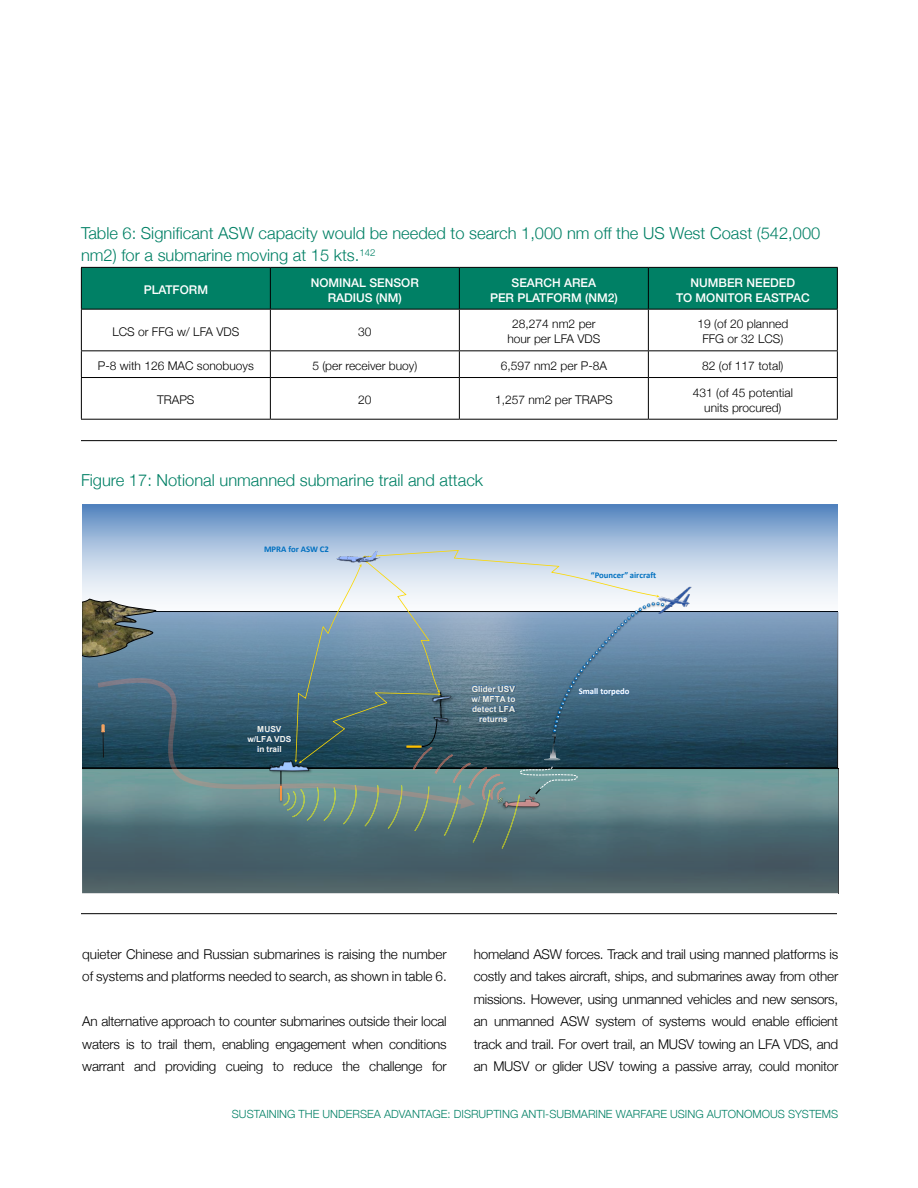
<style>
.page{position:relative;width:918px;height:1188px;background:#fff}
.page>*{position:absolute;margin:0;border:0;box-sizing:border-box;transform-origin:0 0}
.t1{font:300 16.5px/22.5px "Helvetica Neue";color:#008065}
.t2{font:300 13.5px/22.5px "Helvetica Neue";letter-spacing:-.015em;color:#000;text-align:justify}
.t3{font:300 12px/15px "Helvetica Neue";color:#000;text-align:center}
.t4{font:500 12px/15px "Helvetica Neue";color:#fff;text-align:center}
.t5{font:300 11.25px "Helvetica Neue";color:#008065}
.t6{font:700 8.7px "Calibri";color:#0070c0}
.t7{font:700 8.7px "Calibri";color:#fff}
.t8{font:700 8.25px/9.9px "Arial";color:#f4f1e3;text-align:center}
</style>
<div class="page">
<svg style="left:82px;top:504px;width:756px;height:97px;background:#afc6e1"></svg>
<svg style="left:82px;top:767px;width:756px;height:126px;background:#4f6970"></svg>
<div style="left:82px;top:612px;width:756px;height:155px;background:linear-gradient(to bottom,#87a8c9,#0d3143)"></div>
<svg style="left:82px;top:598px;width:75px;height:63px;background:#737a6f"></svg>
<img style="left:671px;top:586px;width:23px;height:28px">
<svg style="left:98px;top:678px;width:149px;height:131px;background:#476b79"></svg>
<svg style="left:247px;top:504px;width:424px;height:345px;background:#7592a3"></svg>
<img style="left:336px;top:551px;width:44px;height:12px">
<hr style="left:81px;top:440px;width:756px;height:1px;background:#000">
<hr style="left:81px;top:913px;width:756px;height:1px;background:#000">
<div style="left:82px;top:268px;width:755px;height:41px;background:#008065"></div>
<hr style="left:270px;top:268px;width:1px;height:41px;background:#000">
<hr style="left:459px;top:268px;width:1px;height:41px;background:#000">
<hr style="left:648px;top:268px;width:1px;height:41px;background:#000">
<hr style="left:81px;top:310px;width:1px;height:40px;background:#000">
<hr style="left:270px;top:310px;width:1px;height:40px;background:#000">
<hr style="left:459px;top:310px;width:1px;height:40px;background:#000">
<hr style="left:648px;top:310px;width:1px;height:40px;background:#000">
<hr style="left:837px;top:310px;width:1px;height:40px;background:#000">
<hr style="left:81px;top:350px;width:189px;height:1px;background:#000">
<svg style="left:81px;top:351px;width:1px;height:26px"></svg>
<hr style="left:270px;top:350px;width:189px;height:1px;background:#000">
<svg style="left:270px;top:351px;width:1px;height:26px"></svg>
<hr style="left:459px;top:350px;width:189px;height:1px;background:#000">
<svg style="left:459px;top:351px;width:1px;height:26px"></svg>
<hr style="left:648px;top:350px;width:190px;height:1px;background:#000">
<svg style="left:648px;top:351px;width:1px;height:26px"></svg>
<svg style="left:837px;top:351px;width:1px;height:26px"></svg>
<hr style="left:81px;top:377px;width:189px;height:1px;background:#000">
<hr style="left:81px;top:378px;width:1px;height:41px;background:#000">
<hr style="left:270px;top:377px;width:189px;height:1px;background:#000">
<hr style="left:270px;top:378px;width:1px;height:41px;background:#000">
<hr style="left:459px;top:377px;width:189px;height:1px;background:#000">
<hr style="left:459px;top:378px;width:1px;height:41px;background:#000">
<hr style="left:648px;top:377px;width:190px;height:1px;background:#000">
<hr style="left:648px;top:378px;width:1px;height:41px;background:#000">
<hr style="left:837px;top:378px;width:1px;height:41px;background:#000">
<hr style="left:81px;top:419px;width:189px;height:1px;background:#000">
<hr style="left:270px;top:419px;width:189px;height:1px;background:#000">
<hr style="left:459px;top:419px;width:189px;height:1px;background:#000">
<hr style="left:648px;top:419px;width:190px;height:1px;background:#000">
<hr style="left:81px;top:267px;width:189px;height:1px;background:#000">
<hr style="left:81px;top:268px;width:1px;height:41px;background:#000">
<hr style="left:270px;top:267px;width:189px;height:1px;background:#000">
<hr style="left:459px;top:267px;width:189px;height:1px;background:#000">
<hr style="left:648px;top:267px;width:190px;height:1px;background:#000">
<hr style="left:837px;top:268px;width:1px;height:41px;background:#000">
<hr style="left:81px;top:309px;width:189px;height:1px;background:#000">
<hr style="left:270px;top:309px;width:189px;height:1px;background:#000">
<hr style="left:459px;top:309px;width:189px;height:1px;background:#000">
<hr style="left:648px;top:309px;width:190px;height:1px;background:#000">
<p class="t1" style="left:81px;top:220px;width:741px">Table 6: Significant ASW capacity would be needed to search 1,000 nm off the US West Coast (542,000 nm2) for a submarine moving at 15 kts.<sup>142</sup></p>
<p class="t4" style="left:144px;top:281px;width:66px">PLATFORM</p>
<p class="t4" style="left:311px;top:274px;width:110px">NOMINAL SENSOR<br>RADIUS (NM)</p>
<p class="t4" style="left:490px;top:274px;width:129px">SEARCH AREA<br>PER PLATFORM (NM2)</p>
<p class="t4" style="left:676px;top:274px;width:135px">NUMBER NEEDED<br>TO MONITOR EASTPAC</p>
<p class="t3" style="left:112px;top:323px;width:128px">LCS or FFG w/ LFA VDS</p>
<p class="t3" style="left:358px;top:323px;width:15px">30</p>
<p class="t3" style="left:507px;top:316px;width:94px">28,274 nm2 per hour per LFA VDS</p>
<p class="t3" style="left:698px;top:316px;width:92px">19 (of 20 planned<br>FFG or 32 LCS)</p>
<p class="t3" style="left:98px;top:357px;width:157px">P-8 with 126 MAC sonobuoys</p>
<p class="t3" style="left:312px;top:357px;width:106px">5 (per receiver buoy)</p>
<p class="t3" style="left:501px;top:357px;width:108px">6,597 nm2 per P-8A</p>
<p class="t3" style="left:702px;top:357px;width:83px">82 (of 117 total)</p>
<p class="t3" style="left:157px;top:392px;width:39px">TRAPS</p>
<p class="t3" style="left:358px;top:392px;width:15px">20</p>
<p class="t3" style="left:495px;top:392px;width:119px">1,257 nm2 per TRAPS</p>
<p class="t3" style="left:693px;top:384px;width:102px">431 (of 45 potential units procured)</p>
<p class="t1" style="left:81px;top:468px;width:404px">Figure 17: Notional unmanned submarine trail and attack</p>
<p class="t6" style="left:264px;top:543px;width:66px">MPRA for ASW C2</p>
<p class="t8" style="left:247px;top:724px;width:46px">MUSV w/LFA VDS in trail</p>
<p class="t8" style="left:472px;top:684px;width:45px">Glider USV w/ MFTA to detect LFA returns</p>
<p class="t6" style="left:591px;top:569px;width:67px">“Pouncer” aircraft</p>
<p class="t7" style="left:579px;top:685px;width:52px">Small torpedo</p>
<p class="t2" style="left:82px;top:941px;width:366px">quieter Chinese and Russian submarines is raising the number of systems and platforms needed to search, as shown in table 6.</p>
<p class="t2" style="left:82px;top:1009px;width:366px">An alternative approach to counter submarines outside their local waters is to trail them, enabling engagement when conditions warrant and providing cueing to reduce the challenge for</p>
<p class="t2" style="left:474px;top:941px;width:366px">homeland ASW forces. Track and trail using manned platforms is costly and takes aircraft, ships, and submarines away from other missions. However, using unmanned vehicles and new sensors, an unmanned ASW system of systems would enable efficient track and trail. For overt trail, an MUSV towing an LFA VDS, and an MUSV or glider USV towing a passive array, could monitor</p>
<p class="t5" style="left:232px;top:1105px;width:608px">SUSTAINING THE UNDERSEA ADVANTAGE: DISRUPTING ANTI-SUBMARINE WARFARE USING AUTONOMOUS SYSTEMS</p>
</div>
